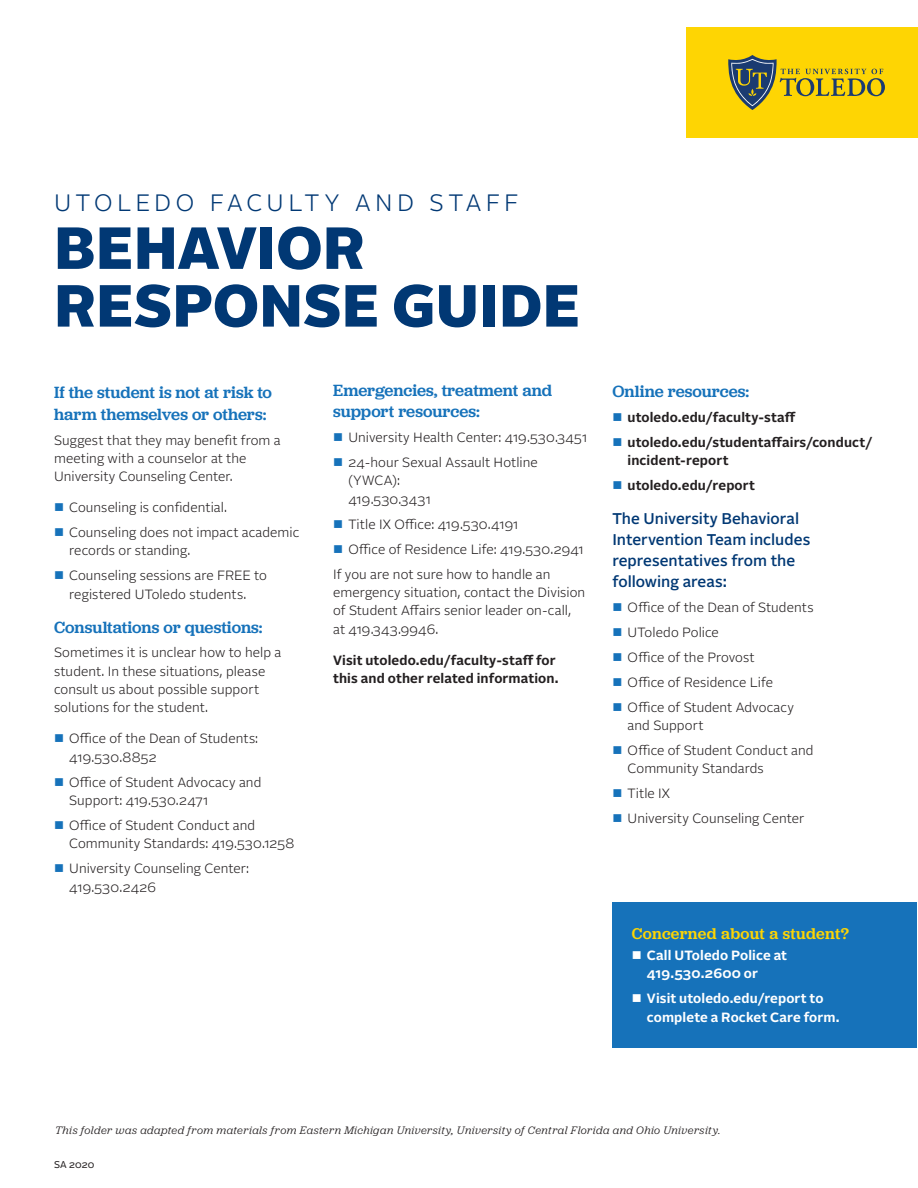
<style>
.page{position:relative;width:918px;height:1188px;background:#fff}
.page>*{position:absolute;margin:0;border:0;box-sizing:border-box;transform-origin:0 0}
.headline{font:900 59.25px/57.8px "Alrightv 2 Normal LP";letter-spacing:.005em;color:#013874}
.headline-2{font:300 23.7px "Alrightv 2 Normal LP";letter-spacing:.19em;color:#013874}
.headline_3{font:500 16.95px/21.1px "Jubilat";color:#1672ba}
.body_copy{font:500 16.2px "Jubilat";letter-spacing:.015em;color:#fed503}
.body_copy-2{font:500 15.45px/21.1px "Alrightv 2 Normal LP";color:#013874}
.body_copy-3{font:300 13.35px/18.3px "Alrightv 2 Normal";letter-spacing:.005em;color:#231f20}
.body_copy-4{font:700 13.35px/18.3px "Alrightv 2 Normal";letter-spacing:.01em;color:#231f20}
.t1{font:700 13.35px/18.3px "Alrightv 2 Normal";letter-spacing:.01em;color:#fff}
.body_copy-5{font:italic 11.25px "Jubilat";letter-spacing:.035em;color:#231f20}
.body_copy-6{font:9.9px "Alrightv 2 Normal";letter-spacing:.02em;color:#231f20}
</style>
<div class="page">
<div style="left:612px;top:903px;width:305px;height:145px;background:#1672ba"></div>
<div style="left:687px;top:27px;width:231px;height:110px;background:#fed503"></div>
<svg style="left:728px;top:55px;width:157px;height:55px"></svg>
<p class="headline-2" style="left:54px;top:186px;width:465px">UTOLEDO FACULTY AND STAFF</p>
<p class="headline" style="left:54px;top:215px;width:527px">BEHAVIOR<br>RESPONSE GUIDE</p>
<p class="headline_3" style="left:54px;top:382px;width:220px">If the student is not at risk to harm themselves or others:</p>
<p class="body_copy-3" style="left:54px;top:430px;width:228px">Suggest that they may benefit from a meeting with a counselor at the<br>University Counseling Center.</p>
<p class="body_copy-3" style="left:69px;top:498px;width:159px">Counseling is confidential.</p>
<p class="body_copy-3" style="left:69px;top:523px;width:232px">Counseling does not impact academic records or standing.</p>
<p class="body_copy-3" style="left:69px;top:566px;width:199px">Counseling sessions are FREE to registered UToledo students.</p>
<p class="headline_3" style="left:54px;top:616px;width:210px">Consultations or questions:</p>
<p class="body_copy-3" style="left:54px;top:643px;width:229px">Sometimes it is unclear how to help a student. In these situations, please consult us about possible support solutions for the student.</p>
<p class="body_copy-3" style="left:69px;top:729px;width:190px">Office of the Dean of Students:<br>419.530.8852</p>
<p class="body_copy-3" style="left:69px;top:772px;width:194px">Office of Student Advocacy and<br>Support: 419.530.2471</p>
<p class="body_copy-3" style="left:69px;top:816px;width:227px">Office of Student Conduct and<br>Community Standards: 419.530.1258</p>
<p class="body_copy-3" style="left:69px;top:859px;width:181px">University Counseling Center:<br>419.530.2426</p>
<p class="headline_3" style="left:333px;top:379px;width:220px">Emergencies, treatment and support resources:</p>
<p class="body_copy-3" style="left:348px;top:428px;width:240px">University Health Center: 419.530.3451</p>
<p class="body_copy-3" style="left:348px;top:453px;width:191px">24-hour Sexual Assault Hotline (YWCA):<br>419.530.3431</p>
<p class="body_copy-3" style="left:348px;top:514px;width:172px">Title IX Office: 419.530.4191</p>
<p class="body_copy-3" style="left:348px;top:539px;width:237px">Office of Residence Life: 419.530.2941</p>
<p class="body_copy-3" style="left:333px;top:564px;width:254px">If you are not sure how to handle an emergency situation, contact the Division of Student Affairs senior leader on-call, at 419.343.9946.</p>
<p class="body_copy-4" style="left:333px;top:650px;width:227px">Visit utoledo.edu/faculty-staff for this and other related information.</p>
<p class="headline_3" style="left:612px;top:380px;width:138px">Online resources:</p>
<p class="body_copy-4" style="left:628px;top:407px;width:170px">utoledo.edu/faculty-staff</p>
<p class="body_copy-4" style="left:628px;top:432px;width:247px">utoledo.edu/studentaffairs/conduct/ incident-report</p>
<p class="body_copy-4" style="left:628px;top:475px;width:129px">utoledo.edu/report</p>
<p class="body_copy-2" style="left:612px;top:507px;width:199px">The University Behavioral<br>Intervention Team includes representatives from the following areas:</p>
<p class="body_copy-3" style="left:628px;top:598px;width:187px">Office of the Dean of Students</p>
<p class="body_copy-3" style="left:628px;top:623px;width:93px">UToledo Police</p>
<p class="body_copy-3" style="left:628px;top:647px;width:129px">Office of the Provost</p>
<p class="body_copy-3" style="left:628px;top:672px;width:147px">Office of Residence Life</p>
<p class="body_copy-3" style="left:628px;top:697px;width:168px">Office of Student Advocacy and Support</p>
<p class="body_copy-3" style="left:628px;top:741px;width:187px">Office of Student Conduct and<br>Community Standards</p>
<p class="body_copy-3" style="left:628px;top:784px;width:44px">Title IX</p>
<p class="body_copy-3" style="left:628px;top:809px;width:178px">University Counseling Center</p>
<p class="body_copy" style="left:632px;top:923px;width:219px">Concerned about a student?</p>
<p class="t1" style="left:647px;top:945px;width:142px">Call UToledo Police at<br>419.530.2600 or</p>
<p class="t1" style="left:647px;top:989px;width:194px">Visit utoledo.edu/report to complete a Rocket Care form.</p>
<p class="body_copy-5" style="left:55px;top:1124px;width:667px">This folder was adapted from materials from Eastern Michigan University, University of Central Florida and Ohio University.</p>
<p class="body_copy-6" style="left:54px;top:1157px;width:42px">SA 2020</p>
</div>
